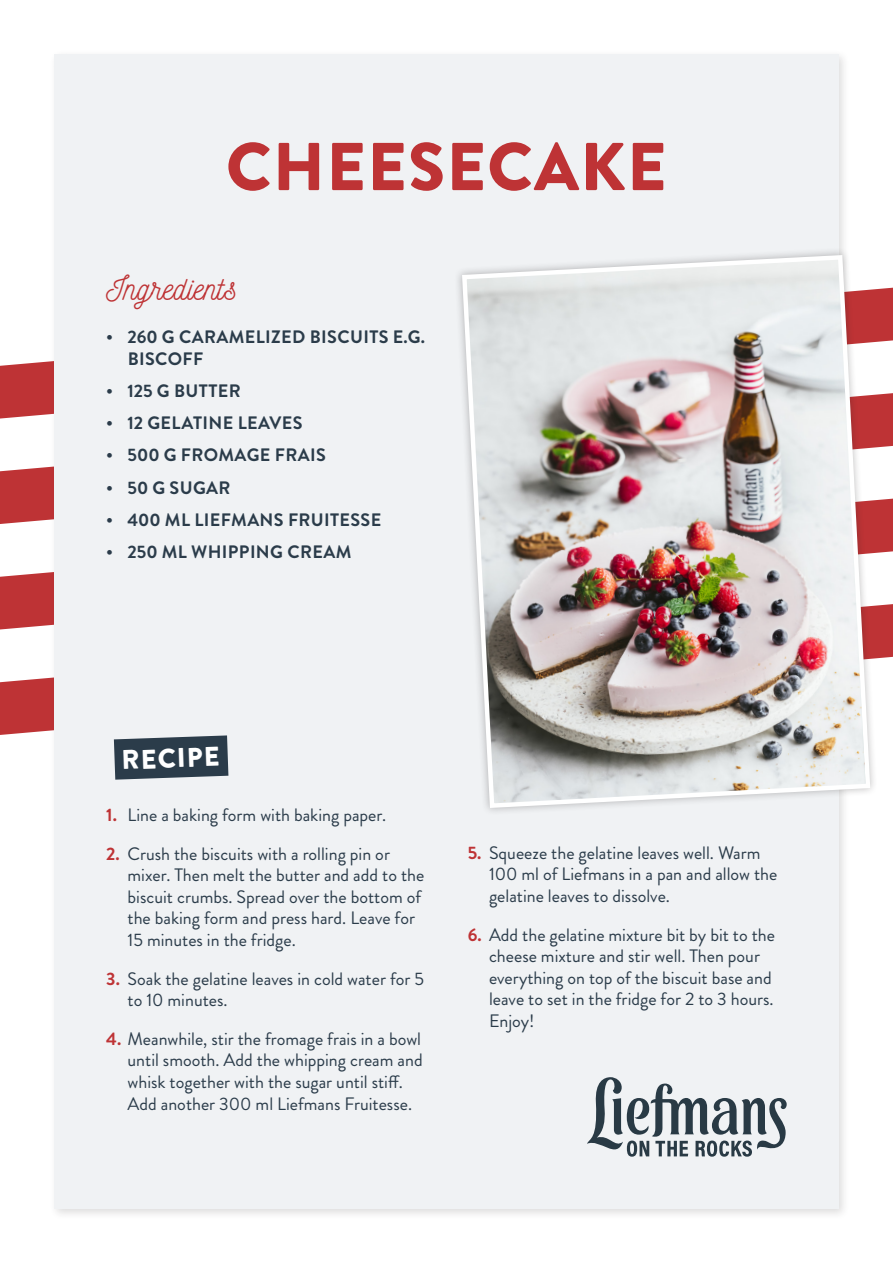
<style>
.page{position:relative;width:893px;height:1263px;background:#fff}
.page>*{position:absolute;margin:0;border:0;box-sizing:border-box;transform-origin:0 0}
.Titel{font:900 67.5px "Brandon Grotesque";letter-spacing:.02em;color:#be3335}
.Titel_ingrediënten{font:33px "Nickainley";color:#be3335}
.t1{font:900 27px "Brandon Grotesque";color:#fff}
.t2{font:18px/21.6px "Brandon Grotesque";color:#2b3c4a}
.t3{font:700 18px/21.6px "Brandon Grotesque";letter-spacing:.02em;color:#2b3c4a}
.s1{font-weight:700;color:#be3335}
</style>
<div class="page">
<svg style="left:0;top:678px;width:49px;height:57px;background:#c24244"></svg>
<svg style="left:0;top:572px;width:893px;height:87px;fill:#be3335"></svg>
<svg style="left:0;top:467px;width:893px;height:86px;fill:#be3335"></svg>
<svg style="left:0;top:287px;width:893px;height:161px"></svg>
<div style="left:49px;top:49px;width:801px;height:1171px;background:#231f20;opacity:.15"></div>
<div style="left:54px;top:54px;width:785px;height:1155px;background:#f0f2f4"></div>
<div style="left:454px;top:247px;width:424px;height:569px;background:#231f20;opacity:.3"></div>
<img style="left:460px;top:253px;width:413px;height:557px">
<svg style="left:113px;top:735px;width:116px;height:45px;background:#43525f"></svg>
<svg style="left:587px;top:1077px;width:200px;height:80px"></svg>
<p class="Titel" style="left:226px;top:119px;width:442px">CHEESECAKE</p>
<p class="Titel_ingrediënten" style="left:106px;top:267px;width:132px">Ingredients</p>
<p class="t3" style="left:128px;top:326px;width:299px;text-indent:-21px">• 260 G CARAMELIZED BISCUITS E.G.<br>BISCOFF</p>
<p class="t3" style="left:106px;top:380px;width:136px">• 125 G BUTTER</p>
<p class="t3" style="left:106px;top:412px;width:198px">• 12 GELATINE LEAVES</p>
<p class="t3" style="left:106px;top:445px;width:221px">• 500 G FROMAGE FRAIS</p>
<p class="t3" style="left:106px;top:477px;width:126px">• 50 G SUGAR</p>
<p class="t3" style="left:106px;top:509px;width:276px">• 400 ML LIEFMANS FRUITESSE</p>
<p class="t3" style="left:106px;top:541px;width:247px">• 250 ML WHIPPING CREAM</p>
<p class="t1" style="left:121px;top:741px;width:100px;rotate:-2deg">RECIPE</p>
<p class="t2" style="left:106px;top:804px;width:281px"><span class="s1">1.</span> Line a baking form with baking paper.</p>
<p class="t2" style="left:128px;top:843px;width:298px;text-indent:-21px"><span class="s1">2.</span> Crush the biscuits with a rolling pin or mixer. Then melt the butter and add to the biscuit crumbs. Spread over the bottom of the baking form and press hard. Leave for 15 minutes in the fridge.</p>
<p class="t2" style="left:128px;top:968px;width:298px;text-indent:-21px"><span class="s1">3.</span> Soak the gelatine leaves in cold water for 5 to 10 minutes.</p>
<p class="t2" style="left:128px;top:1028px;width:297px;text-indent:-21px"><span class="s1">4.</span> Meanwhile, stir the fromage frais in a bowl until smooth. Add the whipping cream and whisk together with the sugar until stiff.<br>Add another 300 ml Liefmans Fruitesse.</p>
<p class="t2" style="left:489px;top:842px;width:290px;text-indent:-21px"><span class="s1">5.</span> Squeeze the gelatine leaves well. Warm<br>100 ml of Liefmans in a pan and allow the gelatine leaves to dissolve.</p>
<p class="t2" style="left:489px;top:924px;width:288px;text-indent:-21px"><span class="s1">6.</span> Add the gelatine mixture bit by bit to the cheese mixture and stir well. Then pour everything on top of the biscuit base and leave to set in the fridge for 2 to 3 hours.<br>Enjoy!</p>
</div>
